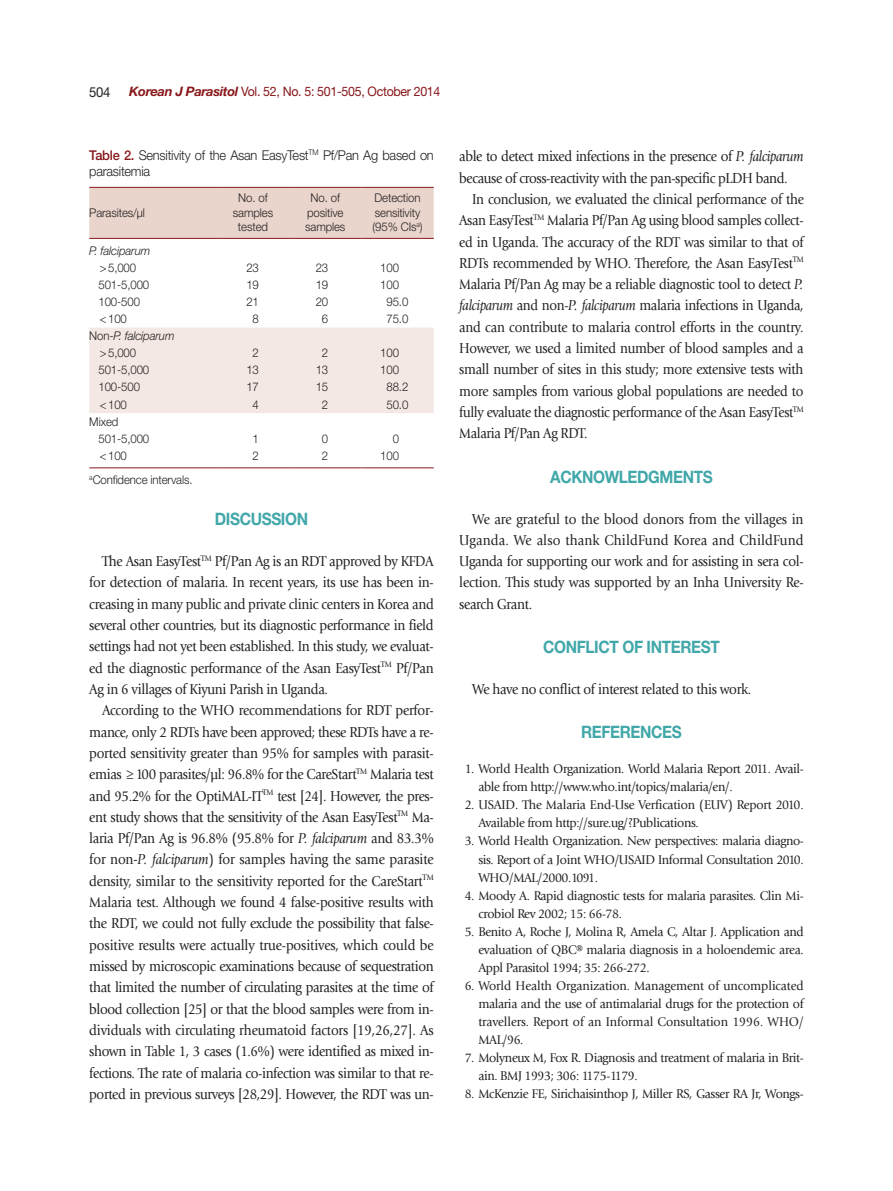
<style>
.page{position:relative;width:893px;height:1191px;background:#fff}
.page>*{position:absolute;margin:0;border:0;box-sizing:border-box;transform-origin:0 0}
.본문_대제목{font:700 17.1px "Helvetica Neue LT Std";letter-spacing:-.025em;color:#41a7a9;scale:.9 1}
.본문{font:15px/21.3px "Giovanni Std";letter-spacing:-.03em;color:#231f20;text-align:justify;scale:.9 1}
.본문-2{font:15px/21.3px "Giovanni Std";letter-spacing:-.03em;color:#231f20;text-align:justify;scale:.89 1}
.t1{font:13.8px "Helvetica Neue LT Std";color:#231f20;scale:.95 1}
.표_제목__그림_설명{font:300 13.5px/16.2px "Helvetica Neue LT Std";letter-spacing:-.02em;color:#231f20;scale:.95 1}
.참고문헌_1자리{font:13.2px/18px "Giovanni Std";letter-spacing:-.03em;color:#231f20;scale:.95 1}
.t2{font:13.05px "Helvetica Neue LT Std";letter-spacing:-.025em;color:#88181b;scale:.95 1}
.표_본문{font:300 12px "Helvetica Neue LT Std";letter-spacing:-.01em;color:#231f20;scale:.95 1}
.표_본문-2{font:italic 300 12px "Helvetica Neue LT Std";letter-spacing:-.01em;color:#231f20;scale:.95 1}
.s1{font-weight:700;font-style:italic}
.s2{font-weight:500;color:#88181b}
.s3{font-style:normal}
.s4{font-family:"Minion Pro"}
.s5{font-style:italic}
</style>
<div class="page">
<div style="left:89px;top:188px;width:345px;height:50px;background:#ead5cc"></div>
<div style="left:89px;top:327px;width:345px;height:86px;background:#f3e8e3"></div>
<hr style="left:89px;top:187px;width:128px;height:1px;background:#88181b">
<hr style="left:217px;top:187px;width:72px;height:1px;background:#88181b">
<hr style="left:289px;top:187px;width:72px;height:1px;background:#88181b">
<hr style="left:361px;top:187px;width:73px;height:1px;background:#88181b">
<hr style="left:89px;top:238px;width:128px;height:1px;background:#88181b">
<hr style="left:217px;top:238px;width:72px;height:1px;background:#88181b">
<hr style="left:289px;top:238px;width:72px;height:1px;background:#88181b">
<hr style="left:361px;top:238px;width:73px;height:1px;background:#88181b">
<hr style="left:89px;top:467px;width:128px;height:1px;background:#88181b">
<hr style="left:217px;top:467px;width:72px;height:1px;background:#88181b">
<hr style="left:289px;top:467px;width:72px;height:1px;background:#88181b">
<hr style="left:361px;top:467px;width:73px;height:1px;background:#88181b">
<p class="t1" style="left:89px;top:83px;width:24px">504</p>
<p class="t2" style="left:129px;top:84px;width:329px"><span class="s1">Korean J Parasitol</span> Vol. 52, No. 5: 501-505, October 2014</p>
<p class="표_제목__그림_설명" style="left:89px;top:147px;width:364px"><span class="s2">Table 2.</span> Sensitivity of the Asan EasyTest<sup>TM</sup> Pf/Pan Ag based on parasitemia</p>
<p class="표_본문" style="left:89px;top:205px;width:60px">Parasites/µl</p>
<p class="표_본문" style="left:238px;top:191px;width:32px">No. of</p>
<p class="표_본문" style="left:233px;top:205px;width:44px">samples</p>
<p class="표_본문" style="left:238px;top:220px;width:33px">tested</p>
<p class="표_본문" style="left:311px;top:191px;width:32px">No. of</p>
<p class="표_본문" style="left:307px;top:205px;width:40px">positive</p>
<p class="표_본문" style="left:305px;top:220px;width:44px">samples</p>
<p class="표_본문" style="left:375px;top:191px;width:50px">Detection</p>
<p class="표_본문" style="left:375px;top:205px;width:49px">sensitivity</p>
<p class="표_본문" style="left:373px;top:220px;width:54px">(95% CIs<sup>a</sup>)</p>
<p class="표_본문-2" style="left:89px;top:243px;width:66px">P. falciparum</p>
<p class="표_본문" style="left:100px;top:260px;width:40px">&gt;5,000</p>
<p class="표_본문" style="left:246px;top:260px;width:15px">23</p>
<p class="표_본문" style="left:316px;top:260px;width:15px">23</p>
<p class="표_본문" style="left:380px;top:260px;width:21px">100</p>
<p class="표_본문" style="left:98px;top:277px;width:55px">501-5,000</p>
<p class="표_본문" style="left:246px;top:277px;width:15px">19</p>
<p class="표_본문" style="left:316px;top:277px;width:15px">19</p>
<p class="표_본문" style="left:380px;top:277px;width:21px">100</p>
<p class="표_본문" style="left:98px;top:294px;width:45px">100-500</p>
<p class="표_본문" style="left:246px;top:294px;width:15px">21</p>
<p class="표_본문" style="left:316px;top:294px;width:15px">20</p>
<p class="표_본문" style="left:386px;top:294px;width:24px">95.0</p>
<p class="표_본문" style="left:100px;top:311px;width:30px">&lt;100</p>
<p class="표_본문" style="left:253px;top:311px;width:8px">8</p>
<p class="표_본문" style="left:322px;top:311px;width:8px">6</p>
<p class="표_본문" style="left:386px;top:311px;width:24px">75.0</p>
<p class="표_본문-2" style="left:89px;top:329px;width:91px"><span class="s3">Non-</span>P. falciparum</p>
<p class="표_본문" style="left:100px;top:345px;width:40px">&gt;5,000</p>
<p class="표_본문" style="left:253px;top:345px;width:8px">2</p>
<p class="표_본문" style="left:322px;top:345px;width:8px">2</p>
<p class="표_본문" style="left:380px;top:345px;width:21px">100</p>
<p class="표_본문" style="left:98px;top:363px;width:55px">501-5,000</p>
<p class="표_본문" style="left:246px;top:363px;width:15px">13</p>
<p class="표_본문" style="left:316px;top:363px;width:15px">13</p>
<p class="표_본문" style="left:380px;top:363px;width:21px">100</p>
<p class="표_본문" style="left:98px;top:380px;width:45px">100-500</p>
<p class="표_본문" style="left:246px;top:380px;width:15px">17</p>
<p class="표_본문" style="left:316px;top:380px;width:15px">15</p>
<p class="표_본문" style="left:386px;top:380px;width:24px">88.2</p>
<p class="표_본문" style="left:100px;top:397px;width:30px">&lt;100</p>
<p class="표_본문" style="left:253px;top:397px;width:8px">4</p>
<p class="표_본문" style="left:322px;top:397px;width:8px">2</p>
<p class="표_본문" style="left:386px;top:397px;width:24px">50.0</p>
<p class="표_본문" style="left:89px;top:414px;width:32px">Mixed</p>
<p class="표_본문" style="left:98px;top:431px;width:55px">501-5,000</p>
<p class="표_본문" style="left:253px;top:431px;width:8px">1</p>
<p class="표_본문" style="left:322px;top:431px;width:8px">0</p>
<p class="표_본문" style="left:393px;top:431px;width:8px">0</p>
<p class="표_본문" style="left:100px;top:448px;width:30px">&lt;100</p>
<p class="표_본문" style="left:253px;top:448px;width:8px">2</p>
<p class="표_본문" style="left:322px;top:448px;width:8px">2</p>
<p class="표_본문" style="left:380px;top:448px;width:21px">100</p>
<p class="표_본문" style="left:89px;top:473px;width:110px"><sup>a</sup>Confidence intervals.</p>
<p class="본문_대제목" style="left:215px;top:508px;width:105px">DISCUSSION</p>
<p class="본문" style="left:89px;top:551px;width:384px;text-indent:13px">The Asan EasyTest<sup>TM</sup> Pf/Pan Ag is an RDT approved by KFDA for detection of malaria. In recent years, its use has been in&shy;creasing in many public and private clinic centers in Korea and several other countries, but its diagnostic performance in field settings had not yet been established. In this study, we evaluat&shy;ed the diagnostic performance of the Asan EasyTest<sup>TM</sup> Pf/Pan Ag in 6 villages of Kiyuni Parish in Uganda.</p>
<p class="본문" style="left:89px;top:700px;width:384px;text-indent:13px">According to the WHO recommendations for RDT perfor&shy;mance, only 2 RDTs have been approved; these RDTs have a re&shy;ported sensitivity greater than 95% for samples with parasit&shy;emias <span class="s4">≥</span>100 parasites/µl: 96.8% for the CareStart<sup>TM</sup> Malaria test and 95.2% for the OptiMAL-IT<sup>TM</sup> test [24]. However, the pres&shy;ent study shows that the sensitivity of the Asan EasyTest<sup>TM</sup> Ma&shy;laria Pf/Pan Ag is 96.8% (95.8% for <span class="s5">P. falciparum</span> and 83.3% for non<span class="s5">-P. falciparum</span>) for samples having the same parasite density, similar to the sensitivity reported for the CareStart<sup>TM </sup>Malaria test. Although we found 4 false-positive results with the RDT, we could not fully exclude the possibility that false&shy;positive results were actually true-positives, which could be missed by microscopic examinations because of sequestration that limited the number of circulating parasites at the time of blood collection [25] or that the blood samples were from in&shy;dividuals with circulating rheumatoid factors [19,26,27]. As shown in Table 1, 3 cases (1.6%) were identified as mixed in&shy;fections. The rate of malaria co-infection was similar to that re&shy;ported in previous surveys [28,29]. However, the RDT was un-</p>
<p class="본문" style="left:459px;top:146px;width:384px">able to detect mixed infections in the presence of <span class="s5">P. falciparum </span>because of cross-reactivity with the pan-specific pLDH band.</p>
<p class="본문-2" style="left:459px;top:188px;width:389px;text-indent:13px">In conclusion, we evaluated the clinical performance of the Asan EasyTest<sup>TM</sup> Malaria Pf/Pan Ag using blood samples collect&shy;ed in Uganda. The accuracy of the RDT was similar to that of RDTs recommended by WHO. Therefore, the Asan EasyTest<sup>TM </sup>Malaria Pf/Pan Ag may be a reliable diagnostic tool to detect <span class="s5">P. falciparum</span> and non-<span class="s5">P. falciparum</span> malaria infections in Uganda, and can contribute to malaria control efforts in the country.<br>However, we used a limited number of blood samples and a small number of sites in this study; more extensive tests with more samples from various global populations are needed to fully evaluate the diagnostic performance of the Asan EasyTest<sup>TM </sup>Malaria Pf/Pan Ag RDT.</p>
<p class="본문_대제목" style="left:550px;top:466px;width:182px">ACKNOWLEDGMENTS</p>
<p class="본문" style="left:459px;top:508px;width:384px;text-indent:13px">We are grateful to the blood donors from the villages in Uganda. We also thank ChildFund Korea and ChildFund Uganda for supporting our work and for assisting in sera col&shy;lection. This study was supported by an Inha University Re&shy;search Grant.</p>
<p class="본문_대제목" style="left:543px;top:636px;width:198px">CONFLICT OF INTEREST</p>
<p class="본문" style="left:472px;top:678px;width:312px">We have no conflict of interest related to this work.</p>
<p class="본문_대제목" style="left:581px;top:721px;width:113px">REFERENCES</p>
<p class="참고문헌_1자리" style="left:478px;top:760px;width:344px;text-indent:-14px">1. World Health Organization. World Malaria Report 2011. Avail&shy;able from http://www.who.int/topics/malaria/en/.</p>
<p class="참고문헌_1자리" style="left:478px;top:796px;width:344px;text-indent:-14px">2. USAID. The Malaria End-Use Verfication (EUV) Report 2010.<br>Available from http://sure.ug/?Publications.</p>
<p class="참고문헌_1자리" style="left:478px;top:832px;width:344px;text-align:justify;text-indent:-14px">3. World Health Organization. New perspectives: malaria diagno&shy;sis. Report of a Joint WHO/USAID Informal Consultation 2010.<br>WHO/MAL/2000.1091.</p>
<p class="참고문헌_1자리" style="left:478px;top:886px;width:344px;text-indent:-14px">4. Moody A. Rapid diagnostic tests for malaria parasites. Clin Mi&shy;crobiol Rev 2002; 15: 66-78.</p>
<p class="참고문헌_1자리" style="left:478px;top:922px;width:344px;text-align:justify;text-indent:-14px">5. Benito A, Roche J, Molina R, Amela C, Altar J. Application and evaluation of QBC® malaria diagnosis in a holoendemic area.<br>Appl Parasitol 1994; 35: 266-272.</p>
<p class="참고문헌_1자리" style="left:478px;top:976px;width:344px;text-align:justify;text-indent:-14px">6. World Health Organization. Management of uncomplicated malaria and the use of antimalarial drugs for the protection of travellers. Report of an Informal Consultation 1996. WHO/ MAL/96.</p>
<p class="참고문헌_1자리" style="left:478px;top:1049px;width:344px;text-indent:-14px">7. Molyneux M, Fox R. Diagnosis and treatment of malaria in Brit&shy;ain. BMJ 1993; 306: 1175-1179.</p>
<p class="참고문헌_1자리" style="left:465px;top:1085px;width:358px">8. McKenzie FE, Sirichaisinthop J, Miller RS, Gasser RA Jr, Wongs-</p>
</div>
